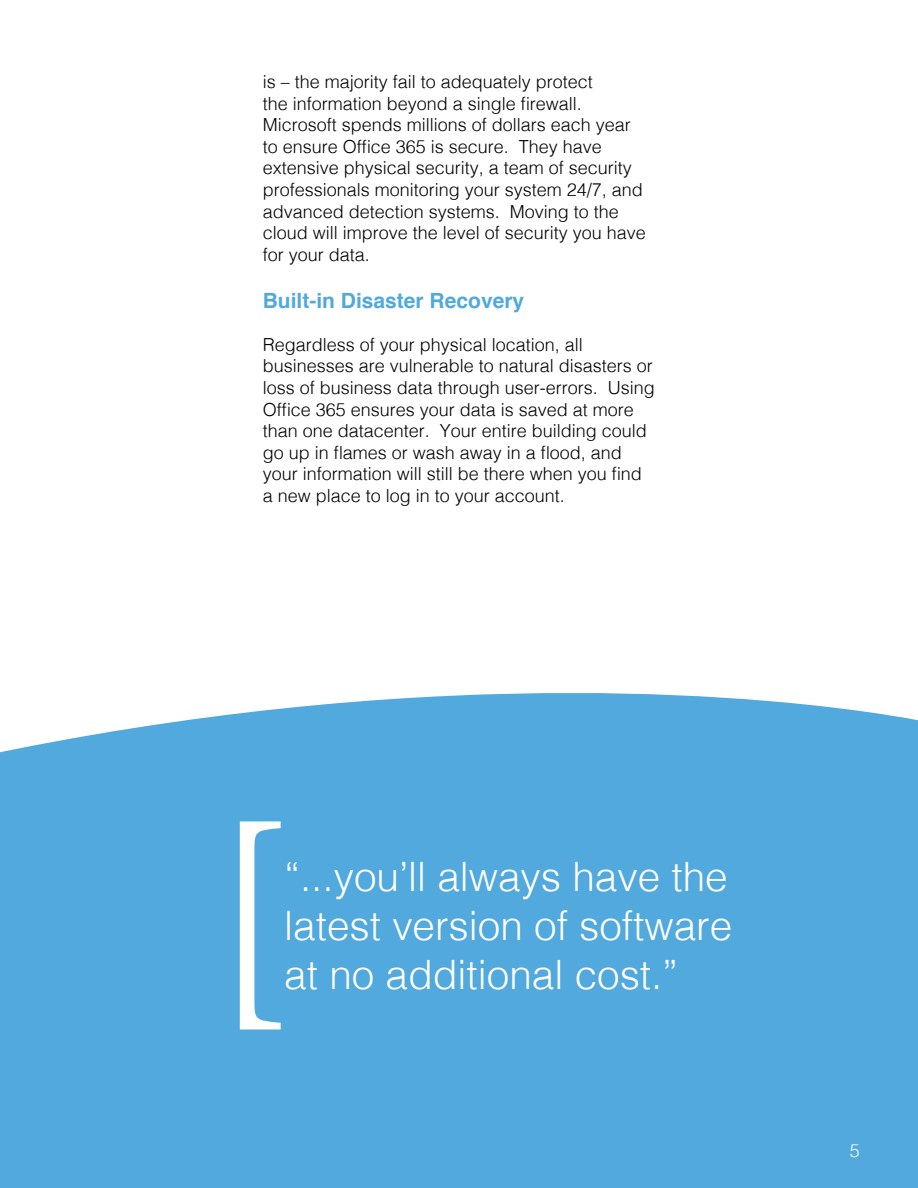
<style>
.page{position:relative;width:918px;height:1188px;background:#fff}
.page>*{position:absolute;margin:0;border:0;box-sizing:border-box;transform-origin:0 0}
.t1{font:300 40.5px/48.6px "Helvetica";color:#fff;text-align:justify}
.t2{font:700 21px "Helvetica";color:#51a9dd}
.t3{font:300 18px/21.6px "Helvetica";color:#000}
.t4{font:300 18px "Helvetica";color:#fff}
</style>
<div class="page">
<div style="left:0;top:693px;width:918px;height:495px;background:#51a9dd"></div>
<svg style="left:240px;top:821px;width:41px;height:209px"></svg>
<p class="t3" style="left:263px;top:69px;width:385px">is – the majority fail to adequately protect<br>the information beyond a single firewall.<br>Microsoft spends millions of dollars each year to ensure Office 365 is secure. They have extensive physical security, a team of security professionals monitoring your system 24/7, and advanced detection systems. Moving to the cloud will improve the level of security you have for your data.</p>
<p class="t2" style="left:263px;top:283px;width:263px">Built-in Disaster Recovery</p>
<p class="t3" style="left:263px;top:332px;width:394px">Regardless of your physical location, all businesses are vulnerable to natural disasters or loss of business data through user-errors. Using Office 365 ensures your data is saved at more than one datacenter. Your entire building could go up in flames or wash away in a flood, and your information will still be there when you find a new place to log in to your account.</p>
<h1 class="t1" style="left:284px;top:850px;width:449px">“...you’ll always have the latest version of software at no additional cost.”</h1>
<p class="t4" style="left:850px;top:1135px;width:12px">5</p>
</div>
